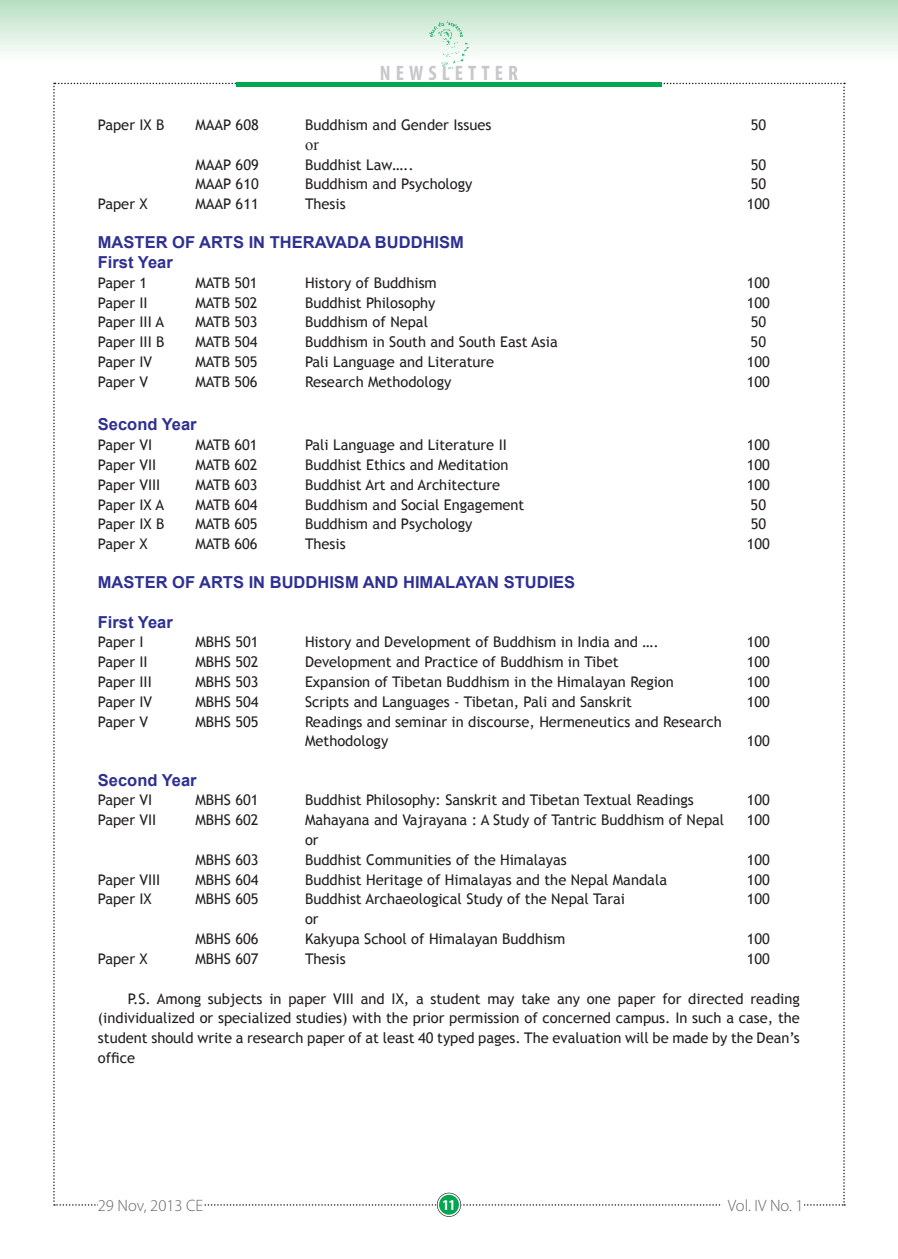
<style>
.page{position:relative;width:898px;height:1259px;background:#fff}
.page>*{position:absolute;margin:0;border:0;box-sizing:border-box;transform-origin:0 0}
.t1{font:700 condensed 21px "Myriad Pro";letter-spacing:.24em;color:#c6c8ca}
.t2{font:700 16.5px/19.5px "Arial";color:#2e3092}
.t3{font:300 16.5px "Myriad Pro";color:#636466}
.t4{font:16.5px "Times New Roman";color:#231f20}
.t5{font:700 condensed 15px "Myriad Pro";color:#fff}
.t6{font:14.7px/19.8px "Trebuchet MS";color:#231f20}
</style>
<div class="page">
<svg style="left:0;top:0;width:13px;height:53px"></svg>
<div style="left:13px;top:0;width:884px;height:62px;background:linear-gradient(to bottom,#b7ddc2,#fffffe)"></div>
<svg style="left:436px;top:1192px;width:25px;height:25px"></svg>
<div style="left:435px;top:1191px;width:27px;height:27px;border:2px solid #fff;border-radius:50%"></div>
<div style="left:438px;top:1194px;width:21px;height:21px;background:#00a650;border-radius:50%"></div>
<div style="left:437px;top:1193px;width:23px;height:23px;border:2px solid #fff;border-radius:50%"></div>
<hr style="left:236px;top:83px;width:425px;height:4px;background:#00a650">
<img style="left:428px;top:21px;width:41px;height:48px">
<h1 class="t1" style="left:379px;top:66px;width:140px">NEWSLETTER</h1>
<p class="t6" style="left:98px;top:115px;width:68px">Paper IX B</p>
<p class="t6" style="left:195px;top:115px;width:65px">MAAP 608</p>
<p class="t6" style="left:305px;top:115px;width:188px">Buddhism and Gender Issues</p>
<p class="t6" style="left:750px;top:115px;width:17px">50</p>
<p class="t4" style="left:305px;top:135px;width:15px">or</p>
<p class="t6" style="left:195px;top:154px;width:65px">MAAP 609</p>
<p class="t6" style="left:305px;top:154px;width:110px">Buddhist Law…..</p>
<p class="t6" style="left:750px;top:154px;width:17px">50</p>
<p class="t6" style="left:195px;top:174px;width:65px">MAAP 610</p>
<p class="t6" style="left:305px;top:174px;width:169px">Buddhism and Psychology</p>
<p class="t6" style="left:750px;top:174px;width:17px">50</p>
<p class="t6" style="left:98px;top:194px;width:51px">Paper X</p>
<p class="t6" style="left:195px;top:194px;width:65px">MAAP 611</p>
<p class="t6" style="left:305px;top:194px;width:42px">Thesis</p>
<p class="t6" style="left:746px;top:194px;width:25px">100</p>
<p class="t2" style="left:98px;top:233px;width:367px">MASTER OF ARTS IN THERAVADA BUDDHISM<br>First Year</p>
<p class="t6" style="left:98px;top:273px;width:51px">Paper 1</p>
<p class="t6" style="left:195px;top:273px;width:64px">MATB 501</p>
<p class="t6" style="left:305px;top:273px;width:133px">History of Buddhism</p>
<p class="t6" style="left:746px;top:273px;width:25px">100</p>
<p class="t6" style="left:98px;top:292px;width:51px">Paper II</p>
<p class="t6" style="left:195px;top:292px;width:64px">MATB 502</p>
<p class="t6" style="left:305px;top:292px;width:132px">Buddhist Philosophy</p>
<p class="t6" style="left:746px;top:292px;width:25px">100</p>
<p class="t6" style="left:98px;top:312px;width:68px">Paper III A</p>
<p class="t6" style="left:195px;top:312px;width:64px">MATB 503</p>
<p class="t6" style="left:305px;top:312px;width:124px">Buddhism of Nepal</p>
<p class="t6" style="left:750px;top:312px;width:17px">50</p>
<p class="t6" style="left:98px;top:332px;width:68px">Paper III B</p>
<p class="t6" style="left:195px;top:332px;width:64px">MATB 504</p>
<p class="t6" style="left:305px;top:332px;width:254px">Buddhism in South and South East Asia</p>
<p class="t6" style="left:750px;top:332px;width:17px">50</p>
<p class="t6" style="left:98px;top:352px;width:56px">Paper IV</p>
<p class="t6" style="left:195px;top:352px;width:64px">MATB 505</p>
<p class="t6" style="left:305px;top:352px;width:191px">Pali Language and Literature</p>
<p class="t6" style="left:746px;top:352px;width:25px">100</p>
<p class="t6" style="left:98px;top:372px;width:52px">Paper V</p>
<p class="t6" style="left:195px;top:372px;width:64px">MATB 506</p>
<p class="t6" style="left:305px;top:372px;width:148px">Research Methodology</p>
<p class="t6" style="left:746px;top:372px;width:25px">100</p>
<p class="t2" style="left:98px;top:415px;width:100px">Second Year</p>
<p class="t6" style="left:98px;top:435px;width:56px">Paper VI</p>
<p class="t6" style="left:195px;top:435px;width:64px">MATB 601</p>
<p class="t6" style="left:305px;top:435px;width:203px">Pali Language and Literature II</p>
<p class="t6" style="left:746px;top:435px;width:25px">100</p>
<p class="t6" style="left:98px;top:455px;width:60px">Paper VII</p>
<p class="t6" style="left:195px;top:455px;width:64px">MATB 602</p>
<p class="t6" style="left:305px;top:455px;width:205px">Buddhist Ethics and Meditation</p>
<p class="t6" style="left:746px;top:455px;width:25px">100</p>
<p class="t6" style="left:98px;top:474px;width:64px">Paper VIII</p>
<p class="t6" style="left:195px;top:474px;width:64px">MATB 603</p>
<p class="t6" style="left:305px;top:474px;width:197px">Buddhist Art and Architecture</p>
<p class="t6" style="left:746px;top:474px;width:25px">100</p>
<p class="t6" style="left:98px;top:494px;width:68px">Paper IX A</p>
<p class="t6" style="left:195px;top:494px;width:64px">MATB 604</p>
<p class="t6" style="left:305px;top:494px;width:221px">Buddhism and Social Engagement</p>
<p class="t6" style="left:750px;top:494px;width:17px">50</p>
<p class="t6" style="left:98px;top:514px;width:68px">Paper IX B</p>
<p class="t6" style="left:195px;top:514px;width:64px">MATB 605</p>
<p class="t6" style="left:305px;top:514px;width:169px">Buddhism and Psychology</p>
<p class="t6" style="left:750px;top:514px;width:17px">50</p>
<p class="t6" style="left:98px;top:534px;width:51px">Paper X</p>
<p class="t6" style="left:195px;top:534px;width:64px">MATB 606</p>
<p class="t6" style="left:305px;top:534px;width:42px">Thesis</p>
<p class="t6" style="left:746px;top:534px;width:25px">100</p>
<p class="t2" style="left:98px;top:573px;width:478px">MASTER OF ARTS IN BUDDHISM AND HIMALAYAN STUDIES</p>
<p class="t2" style="left:98px;top:612px;width:76px">First Year</p>
<p class="t6" style="left:98px;top:632px;width:47px">Paper I</p>
<p class="t6" style="left:195px;top:632px;width:64px">MBHS 501</p>
<p class="t6" style="left:305px;top:632px;width:355px">History and Development of Buddhism in India and ….</p>
<p class="t6" style="left:746px;top:632px;width:25px">100</p>
<p class="t6" style="left:98px;top:652px;width:51px">Paper II</p>
<p class="t6" style="left:195px;top:652px;width:64px">MBHS 502</p>
<p class="t6" style="left:305px;top:652px;width:315px">Development and Practice of Buddhism in Tibet</p>
<p class="t6" style="left:746px;top:652px;width:25px">100</p>
<p class="t6" style="left:98px;top:672px;width:55px">Paper III</p>
<p class="t6" style="left:195px;top:672px;width:64px">MBHS 503</p>
<p class="t6" style="left:305px;top:672px;width:370px">Expansion of Tibetan Buddhism in the Himalayan Region</p>
<p class="t6" style="left:746px;top:672px;width:25px">100</p>
<p class="t6" style="left:98px;top:691px;width:56px">Paper IV</p>
<p class="t6" style="left:195px;top:691px;width:64px">MBHS 504</p>
<p class="t6" style="left:305px;top:691px;width:328px">Scripts and Languages - Tibetan, Pali and Sanskrit</p>
<p class="t6" style="left:746px;top:691px;width:25px">100</p>
<p class="t6" style="left:98px;top:711px;width:52px">Paper V</p>
<p class="t6" style="left:195px;top:711px;width:64px">MBHS 505</p>
<p class="t6" style="left:305px;top:711px;width:418px">Readings and seminar in discourse, Hermeneutics and Research<br>Methodology</p>
<p class="t6" style="left:746px;top:731px;width:25px">100</p>
<p class="t2" style="left:98px;top:770px;width:100px">Second Year</p>
<p class="t6" style="left:98px;top:790px;width:56px">Paper VI</p>
<p class="t6" style="left:195px;top:790px;width:64px">MBHS 601</p>
<p class="t6" style="left:305px;top:790px;width:390px">Buddhist Philosophy: Sanskrit and Tibetan Textual Readings</p>
<p class="t6" style="left:746px;top:790px;width:25px">100</p>
<p class="t6" style="left:98px;top:810px;width:60px">Paper VII</p>
<p class="t6" style="left:195px;top:810px;width:64px">MBHS 602</p>
<p class="t6" style="left:305px;top:810px;width:420px">Mahayana and Vajrayana : A Study of Tantric Buddhism of Nepal</p>
<p class="t6" style="left:746px;top:810px;width:25px">100</p>
<p class="t6" style="left:305px;top:830px;width:15px">or</p>
<p class="t6" style="left:195px;top:849px;width:64px">MBHS 603</p>
<p class="t6" style="left:305px;top:849px;width:263px">Buddhist Communities of the Himalayas</p>
<p class="t6" style="left:746px;top:849px;width:25px">100</p>
<p class="t6" style="left:98px;top:869px;width:64px">Paper VIII</p>
<p class="t6" style="left:195px;top:869px;width:64px">MBHS 604</p>
<p class="t6" style="left:305px;top:869px;width:363px">Buddhist Heritage of Himalayas and the Nepal Mandala</p>
<p class="t6" style="left:746px;top:869px;width:25px">100</p>
<p class="t6" style="left:98px;top:889px;width:55px">Paper IX</p>
<p class="t6" style="left:195px;top:889px;width:64px">MBHS 605</p>
<p class="t6" style="left:305px;top:889px;width:321px">Buddhist Archaeological Study of the Nepal Tarai</p>
<p class="t6" style="left:746px;top:889px;width:25px">100</p>
<p class="t6" style="left:305px;top:909px;width:15px">or</p>
<p class="t6" style="left:195px;top:929px;width:64px">MBHS 606</p>
<p class="t6" style="left:305px;top:929px;width:262px">Kakyupa School of Himalayan Buddhism</p>
<p class="t6" style="left:746px;top:929px;width:25px">100</p>
<p class="t6" style="left:98px;top:948px;width:51px">Paper X</p>
<p class="t6" style="left:195px;top:948px;width:64px">MBHS 607</p>
<p class="t6" style="left:305px;top:948px;width:42px">Thesis</p>
<p class="t6" style="left:746px;top:948px;width:25px">100</p>
<p class="t6" style="left:98px;top:988px;width:703px;text-align:justify;text-indent:30px">P.S. Among subjects in paper VIII and IX, a student may take any one paper for directed reading (individualized or specialized studies) with the prior permission of concerned campus. In such a case, the student should write a research paper of at least 40 typed pages. The evaluation will be made by the Dean’s office</p>
<p class="t3" style="left:98px;top:1199px;width:107px">29 Nov, 2013 CE</p>
<p class="t5" style="left:442px;top:1199px;width:14px">11</p>
<p class="t3" style="left:727px;top:1199px;width:77px">Vol. IV No. 1</p>
</div>
